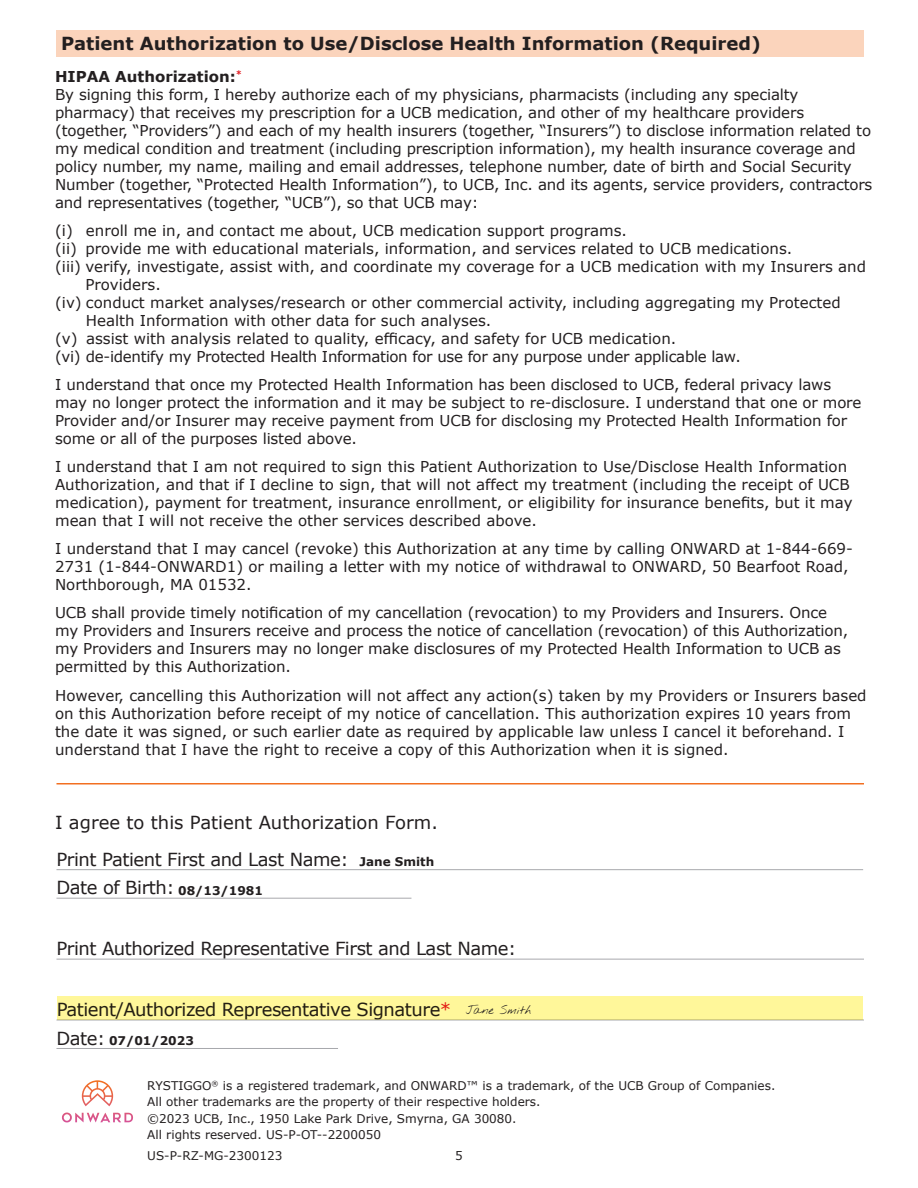
<style>
.page{position:relative;width:918px;height:1188px;background:#fff}
.page>*{position:absolute;margin:0;border:0;box-sizing:border-box;transform-origin:0 0}
.t1{font:18px/28.5px "Verdana";letter-spacing:-.025em;color:#231f20}
.t2{font:700 18px "Verdana";color:#231f20}
.t3{font:18px "Verdana";color:#231f20}
.t4{font:15px/18px "Verdana";letter-spacing:-.01em;color:#231f20}
.t5{font:700 15px "Verdana";color:#231f20}
.t6{font:12px/16.5px "Verdana";color:#231f20}
.t7{font:700 12px "Verdana";color:#231f20}
.t8{font:12px "Nothing You Could Do";color:#231f20}
.s1{color:#e31e24}
</style>
<div class="page">
<hr style="left:56px;top:783px;width:808px;height:1px;background:#f26f21">
<div style="left:56px;top:30px;width:808px;height:27px;background:#fbd4bc"></div>
<svg style="left:82px;top:1080px;width:31px;height:26px"></svg>
<svg style="left:62px;top:1113px;width:71px;height:9px"></svg>
<hr style="left:56px;top:1048px;width:282px;height:1px;background:#a8a9ad">
<hr style="left:56px;top:1020px;width:808px;height:1px;background:#a8a9ad">
<hr style="left:56px;top:959px;width:808px;height:1px;background:#a8a9ad">
<hr style="left:56px;top:898px;width:355px;height:1px;background:#a8a9ad">
<hr style="left:56px;top:869px;width:807px;height:1px;background:#a8a9ad">
<div style="left:57px;top:996px;width:806px;height:24px;background:#fff79a"></div>
<p class="t2" style="left:61px;top:32px;width:701px">Patient Authorization to Use/Disclose Health Information (Required)</p>
<p class="t5" style="left:55px;top:67px;width:189px">HIPAA Authorization:<sup>*</sup></p>
<p class="t4" style="left:55px;top:86px;width:819px">By signing this form, I hereby authorize each of my physicians, pharmacists (including any specialty pharmacy) that receives my prescription for a UCB medication, and other of my healthcare providers (together, “Providers”) and each of my health insurers (together, “Insurers”) to disclose information related to my medical condition and treatment (including prescription information), my health insurance coverage and policy number, my name, mailing and email addresses, telephone number, date of birth and Social Security Number (together, “Protected Health Information”), to UCB, Inc. and its agents, service providers, contractors and representatives (together, “UCB”), so that UCB may:</p>
<p class="t4" style="left:55px;top:222px;width:573px">(i) enroll me in, and contact me about, UCB medication support programs.</p>
<p class="t4" style="left:55px;top:240px;width:739px">(ii) provide me with educational materials, information, and services related to UCB medications.</p>
<p class="t4" style="left:85px;top:258px;width:782px;text-indent:-30px">(iii) verify, investigate, assist with, and coordinate my coverage for a UCB medication with my Insurers and<br>Providers.</p>
<p class="t4" style="left:86px;top:294px;width:756px;text-indent:-31px">(iv) conduct market analyses/research or other commercial activity, including aggregating my Protected<br>Health Information with other data for such analyses.</p>
<p class="t4" style="left:55px;top:330px;width:623px">(v) assist with analysis related to quality, efficacy, and safety for UCB medication.</p>
<p class="t4" style="left:55px;top:348px;width:687px">(vi) de-identify my Protected Health Information for use for any purpose under applicable law.</p>
<p class="t4" style="left:55px;top:376px;width:808px">I understand that once my Protected Health Information has been disclosed to UCB, federal privacy laws may no longer protect the information and it may be subject to re-disclosure. I understand that one or more Provider and/or Insurer may receive payment from UCB for disclosing my Protected Health Information for some or all of the purposes listed above.</p>
<p class="t4" style="left:55px;top:458px;width:799px">I understand that I am not required to sign this Patient Authorization to Use/Disclose Health Information Authorization, and that if I decline to sign, that will not affect my treatment (including the receipt of UCB medication), payment for treatment, insurance enrollment, or eligibility for insurance benefits, but it may mean that I will not receive the other services described above.</p>
<p class="t4" style="left:55px;top:540px;width:799px">I understand that I may cancel (revoke) this Authorization at any time by calling ONWARD at 1-844-669-<br>2731 (1-844-ONWARD1) or mailing a letter with my notice of withdrawal to ONWARD, 50 Bearfoot Road,<br>Northborough, MA 01532.</p>
<p class="t4" style="left:55px;top:604px;width:795px">UCB shall provide timely notification of my cancellation (revocation) to my Providers and Insurers. Once my Providers and Insurers receive and process the notice of cancellation (revocation) of this Authorization, my Providers and Insurers may no longer make disclosures of my Protected Health Information to UCB as permitted by this Authorization.</p>
<p class="t4" style="left:55px;top:686px;width:813px">However, cancelling this Authorization will not affect any action(s) taken by my Providers or Insurers based on this Authorization before receipt of my notice of cancellation. This authorization expires 10 years from the date it was signed, or such earlier date as required by applicable law unless I cancel it beforehand. I understand that I have the right to receive a copy of this Authorization when it is signed.</p>
<p class="t3" style="left:55px;top:811px;width:384px">I agree to this Patient Authorization Form.</p>
<p class="t1" style="left:56px;top:845px;width:294px">Print Patient First and Last Name:<br>Date of Birth:</p>
<p class="t7" style="left:360px;top:854px;width:76px">Jane Smith</p>
<p class="t7" style="left:178px;top:883px;width:86px">08/13/1981</p>
<p class="t1" style="left:56px;top:935px;width:461px">Print Authorized Representative First and Last Name:</p>
<p class="t1" style="left:56px;top:996px;width:396px">Patient/Authorized Representative Signature<span class="s1">*<br></span>Date:</p>
<p class="t7" style="left:109px;top:1033px;width:86px">07/01/2023</p>
<p class="t8" style="left:466px;top:1002px;width:67px">Jane Smith</p>
<p class="t6" style="left:147px;top:1077px;width:630px">RYSTIGGO<sup>®</sup> is a registered trademark, and ONWARD™ is a trademark, of the UCB Group of Companies.</p>
<p class="t6" style="left:147px;top:1094px;width:395px">All other trademarks are the property of their respective holders. ©2023 UCB, Inc., 1950 Lake Park Drive, Smyrna, GA 30080.<br>All rights reserved. US-P-OT--2200050</p>
<p class="t6" style="left:147px;top:1148px;width:137px">US-P-RZ-MG-2300123</p>
<p class="t6" style="left:455px;top:1148px;width:9px">5</p>
</div>
